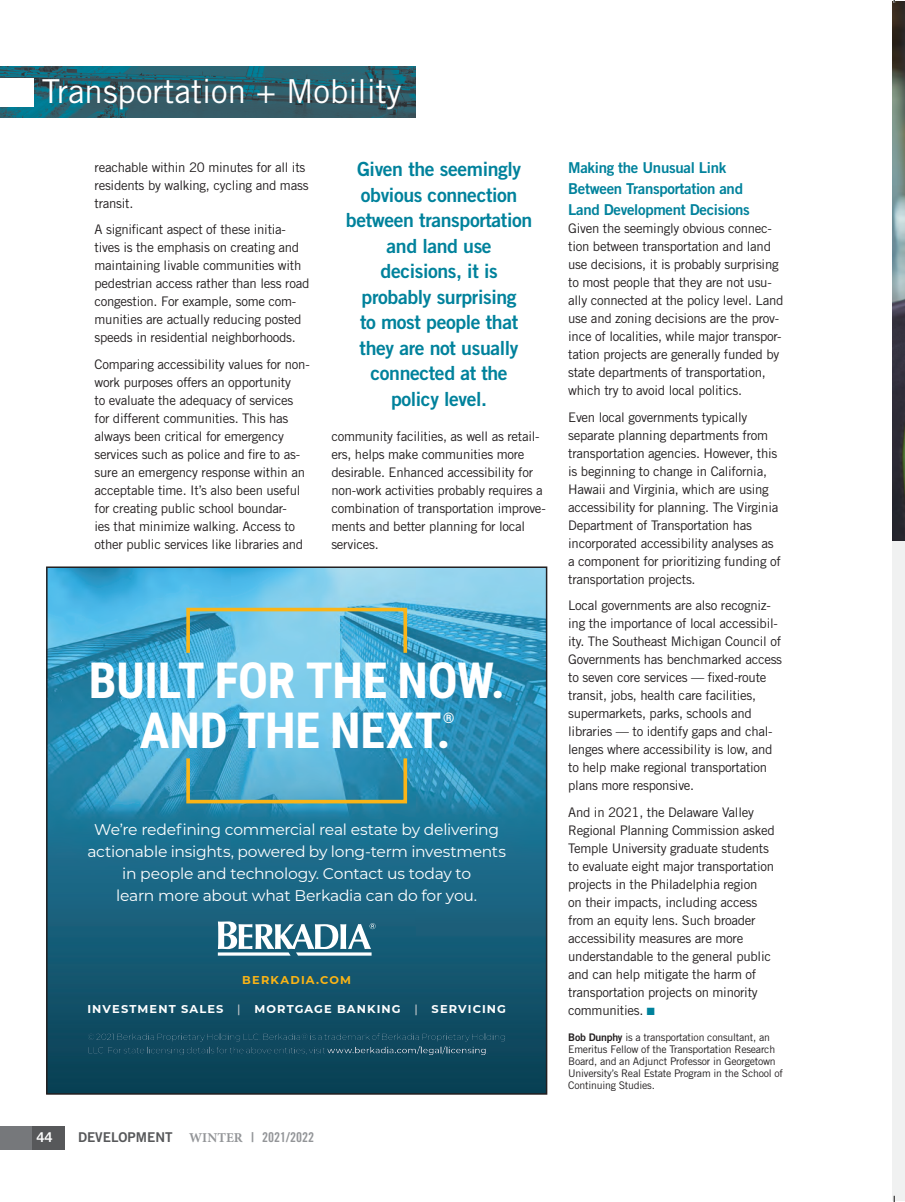
<style>
.page{position:relative;width:905px;height:1202px;background:#fff}
.page>*{position:absolute;margin:0;border:0;box-sizing:border-box;transform-origin:0 0}
.t1{font:700 49.8px/49.8px "Roboto Condensed";letter-spacing:-.005em;color:#fff;text-align:center}
.t2{font:33px "Trade Gothic LT Std";color:#fff}
.t3{font:19.5px/25.5px "Trade Gothic LT Std Bd 2";letter-spacing:-.02em;color:#00829c;text-align:center}
.t4{font:15.6px/21.9px "Montserrat";letter-spacing:-.015em;color:#fff;text-align:center}
.t5{font:15px/21px "Trade Gothic LT Std Bd 2";letter-spacing:-.02em;color:#00829c}
.t6{font:700 14.55px "Roboto Condensed";color:#fff}
.t7{font:13.5px "Trade Gothic LT Std Bd 2";color:#57585a}
.t8{font:13.5px "Trade Gothic LT Std Bd 2";color:#fff}
.t9{font:13.2px/18px "Trade Gothic LT Std";letter-spacing:-.02em;color:#231f20}
.t10{font:700 11.4px "Montserrat";letter-spacing:.095em;color:#fff}
.t11{font:700 11.4px "Montserrat";letter-spacing:.1em;color:#fbb416}
.t12{font:10.5px/12px "Trade Gothic LT Std";letter-spacing:-.02em;color:#231f20}
.s1{color:#00829c}
.s2{font-family:"Trade Gothic LT Std Bd 2"}
.s3{font-weight:500;color:#cdced0}
.s4{font-family:"Minion Pro";font-weight:700;color:#939598}
.s5{color:#939598}
.s6{font-family:"Trade Gothic LT Std Bd Cn 20";color:#939598}
</style>
<div class="page">
<div style="left:26px;top:1126px;width:39px;height:24px;background:#57585a"></div>
<div style="left:0;top:1126px;width:32px;height:24px;background:#76787b"></div>
<img style="left:0;top:66px;width:416px;height:52px">
<div style="left:0;top:78px;width:33px;height:28px;background:#fff"></div>
<img style="left:892px;top:1px;width:12px;height:540px">
<div style="left:892px;top:541px;width:12px;height:659px;background:#f0f1f1"></div>
<svg style="left:893px;top:1195px;width:2px;height:7px"></svg>
<img style="left:49px;top:569px;width:495px;height:522px">
<svg style="left:218px;top:921px;width:157px;height:34px"></svg>
<svg style="left:88px;top:1033px;width:417px;height:22px;background:#194f64"></svg>
<div style="left:186px;top:608px;width:221px;height:46px;border:4px solid #fbb416"></div>
<div style="left:186px;top:756px;width:221px;height:47px;border:4px solid #fbb416"></div>
<div style="left:46px;top:566px;width:501px;height:528px;border:2px solid #231f20"></div>
<h2 class="t2" style="left:42px;top:72px;width:361px">Transportation + Mobility</h2>
<h3 class="t3" style="left:346px;top:156px;width:188px">Given the seemingly obvious connection between transportation and land use decisions, it is probably surprising<br>to most people that they are not usually connected at the policy level.</h3>
<p class="t5" style="left:568px;top:157px;width:183px">Making the Unusual Link<br>Between Transportation and<br>Land Development Decisions</p>
<p class="t9" style="left:94px;top:158px;width:215px">reachable within 20 minutes for all its residents by walking, cycling and mass transit.</p>
<p class="t9" style="left:94px;top:220px;width:216px">A significant aspect of these initia&shy;tives is the emphasis on creating and maintaining livable communities with pedestrian access rather than less road congestion. For example, some com&shy;munities are actually reducing posted speeds in residential neighborhoods.</p>
<p class="t9" style="left:94px;top:355px;width:217px">Comparing accessibility values for non&shy;work purposes offers an opportunity<br>to evaluate the adequacy of services for different communities. This has always been critical for emergency services such as police and fire to as&shy;sure an emergency response within an acceptable time. It’s also been useful for creating public school boundar-<br>ies that minimize walking. Access to other public services like libraries and</p>
<p class="t9" style="left:568px;top:219px;width:217px">Given the seemingly obvious connec&shy;tion between transportation and land use decisions, it is probably surprising to most people that they are not usu&shy;ally connected at the policy level. Land use and zoning decisions are the prov&shy;ince of localities, while major transpor&shy;tation projects are generally funded by state departments of transportation, which try to avoid local politics.</p>
<p class="t9" style="left:568px;top:408px;width:214px">Even local governments typically separate planning departments from transportation agencies. However, this is beginning to change in California, Hawaii and Virginia, which are using accessibility for planning. The Virginia Department of Transportation has incorporated accessibility analyses as a component for prioritizing funding of transportation projects.</p>
<p class="t9" style="left:568px;top:596px;width:215px">Local governments are also recogniz&shy;ing the importance of local accessibil&shy;ity. The Southeast Michigan Council of Governments has benchmarked access to seven core services — fixed-route transit, jobs, health care facilities, supermarkets, parks, schools and libraries — to identify gaps and chal&shy;lenges where accessibility is low, and to help make regional transportation plans more responsive.</p>
<p class="t9" style="left:568px;top:803px;width:208px">And in 2021, the Delaware Valley Regional Planning Commission asked Temple University graduate students to evaluate eight major transportation projects in the Philadelphia region<br>on their impacts, including access from an equity lens. Such broader accessibility measures are more understandable to the general public and can help mitigate the harm of transportation projects on minority communities. <span class="s1">■</span></p>
<p class="t12" style="left:568px;top:1030px;width:216px"><span class="s2">Bob Dunphy</span> is a transportation consultant, an Emeritus Fellow of the Transportation Research Board, and an Adjunct Professor in Georgetown University’s Real Estate Program in the School of Continuing Studies.</p>
<p class="t9" style="left:331px;top:427px;width:216px">community facilities, as well as retail&shy;ers, helps make communities more desirable. Enhanced accessibility for non-work activities probably requires a combination of transportation improve&shy;ments and better planning for local services.</p>
<h1 class="t1" style="left:89px;top:656px;width:418px">BUILT FOR THE NOW.<br>AND THE NEXT.</h1>
<p class="t6" style="left:443px;top:709px;width:13px">®</p>
<p class="t4" style="left:87px;top:819px;width:420px">We’re redefining commercial real estate by delivering actionable insights, powered by long-term investments in people and technology. Contact us today to<br>learn more about what Berkadia can do for you.</p>
<p class="t11" style="left:242px;top:973px;width:110px">BERKADIA.COM</p>
<p class="t10" style="left:87px;top:1002px;width:420px">INVESTMENT SALES <span class="s3">|</span> MORTGAGE BANKING <span class="s3">|</span> SERVICING</p>
<p class="t8" style="left:36px;top:1128px;width:18px">44</p>
<p class="t7" style="left:78px;top:1129px;width:237px">DEVELOPMENT <span class="s4">WINTER</span> <span class="s5">|</span> <span class="s6">2021/2022</span></p>
</div>
